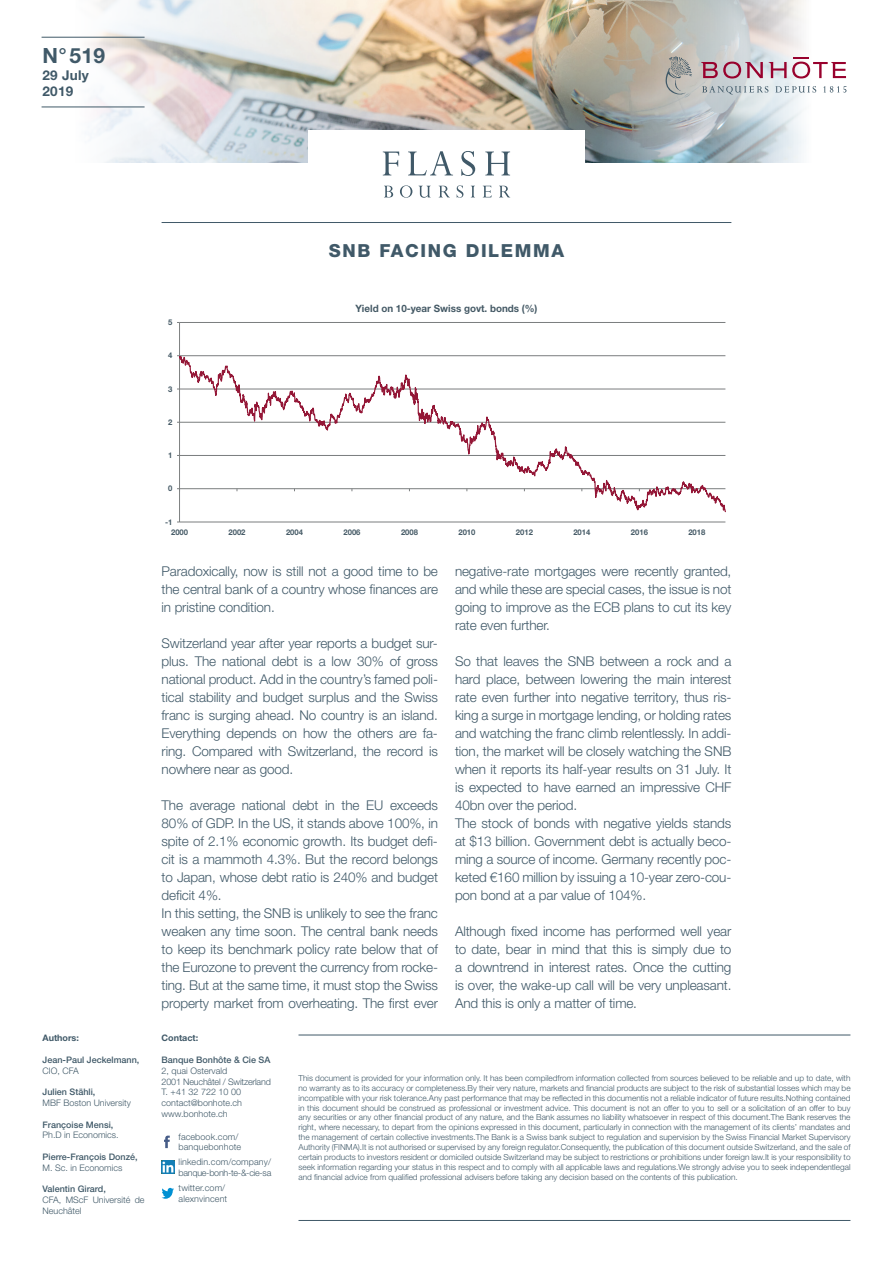
<style>
.page{position:relative;width:893px;height:1263px;background:#fff}
.page>*{position:absolute;margin:0;border:0;box-sizing:border-box;transform-origin:0 0}
.t1{font:700 21px "Helvetica Neue LT Std";color:#405968}
.t2{font:800 18px "Helvetica Neue LT Std";letter-spacing:.09em;color:#405968}
.t3{font:300 13.5px/18px "Helvetica Neue LT Std";letter-spacing:-.01em;color:#405968;text-align:justify}
.t4{font:700 13.5px/16.2px "Helvetica Neue LT Std";letter-spacing:.02em;color:#405968}
.t5{font:700 10.05px "Helvetica Neue LT Std";color:#445965}
.t6{font:300 9px/10.8px "Helvetica Neue LT Std";color:#405968}
.t7{font:500 9px "Helvetica Neue LT Std";color:#405968}
.t8{font:700 9px "Helvetica Neue LT Std";color:#405968}
.t9{font:300 8.25px/9.9px "Helvetica Neue LT Std";color:#405968;text-align:justify}
.t10{font:700 7.95px "Helvetica Neue LT Std";color:#445965}
</style>
<div class="page">
<hr style="left:298px;top:1035px;width:552px;height:1px;background:#405968">
<hr style="left:298px;top:1220px;width:552px;height:1px;background:#405968">
<hr style="left:162px;top:222px;width:569px;height:1px;background:#405968">
<svg style="left:164px;top:1135px;width:6px;height:13px"></svg>
<svg style="left:162px;top:1188px;width:12px;height:11px"></svg>
<svg style="left:161px;top:1161px;width:13px;height:13px"></svg>
<svg style="left:177px;top:322px;width:549px;height:201px"></svg>
<img style="left:402px;top:0;width:61px;height:130px">
<svg style="left:41px;top:0;width:361px;height:163px"></svg>
<hr style="left:42px;top:107px;width:103px;height:1px;background:#405968">
<hr style="left:42px;top:37px;width:103px;height:1px;background:#405968">
<div style="left:308px;top:131px;width:277px;height:36px;background:#fff"></div>
<svg style="left:383px;top:152px;width:16px;height:23px"></svg>
<svg style="left:408px;top:151px;width:45px;height:24px"></svg>
<svg style="left:461px;top:153px;width:14px;height:23px"></svg>
<svg style="left:485px;top:170px;width:25px;height:5px"></svg>
<svg style="left:384px;top:186px;width:9px;height:11px"></svg>
<svg style="left:400px;top:185px;width:12px;height:13px"></svg>
<svg style="left:419px;top:186px;width:12px;height:12px"></svg>
<svg style="left:439px;top:186px;width:10px;height:11px"></svg>
<svg style="left:457px;top:185px;width:6px;height:13px"></svg>
<svg style="left:471px;top:186px;width:4px;height:11px"></svg>
<svg style="left:483px;top:186px;width:9px;height:11px"></svg>
<svg style="left:499px;top:186px;width:11px;height:11px"></svg>
<img style="left:463px;top:0;width:384px;height:170px">
<svg style="left:662px;top:57px;width:30px;height:39px"></svg>
<svg style="left:701px;top:58px;width:145px;height:21px"></svg>
<svg style="left:702px;top:86px;width:66px;height:8px"></svg>
<svg style="left:775px;top:86px;width:41px;height:7px"></svg>
<svg style="left:823px;top:86px;width:23px;height:7px"></svg>
<h1 class="t1" style="left:43px;top:43px;width:64px">N°519</h1>
<p class="t4" style="left:43px;top:66px;width:48px">29 July<br>2019</p>
<h2 class="t2" style="left:329px;top:240px;width:237px">SNB FACING DILEMMA</h2>
<p class="t8" style="left:43px;top:1033px;width:38px">Authors:</p>
<p class="t7" style="left:43px;top:1054px;width:98px">Jean-Paul Jeckelmann,</p>
<p class="t6" style="left:43px;top:1065px;width:38px">CIO, CFA</p>
<p class="t7" style="left:43px;top:1087px;width:54px">Julien Stähli,</p>
<p class="t6" style="left:43px;top:1097px;width:90px">MBF Boston University</p>
<p class="t7" style="left:43px;top:1119px;width:72px">Françoise Mensi,</p>
<p class="t6" style="left:43px;top:1129px;width:78px">Ph.D in Economics.</p>
<p class="t7" style="left:43px;top:1151px;width:97px">Pierre-François Donzé,</p>
<p class="t6" style="left:43px;top:1162px;width:81px">M. Sc. in Economics</p>
<p class="t7" style="left:43px;top:1183px;width:65px">Valentin Girard,</p>
<p class="t6" style="left:43px;top:1194px;width:104px">CFA, MScF Université de<br>Neuchâtel</p>
<p class="t10" style="left:168px;top:317px;width:6px">5</p>
<p class="t10" style="left:168px;top:351px;width:6px">4</p>
<p class="t10" style="left:168px;top:384px;width:6px">3</p>
<p class="t10" style="left:168px;top:417px;width:6px">2</p>
<p class="t10" style="left:168px;top:450px;width:6px">1</p>
<p class="t10" style="left:168px;top:484px;width:6px">0</p>
<p class="t10" style="left:165px;top:517px;width:9px">-1</p>
<p class="t5" style="left:356px;top:302px;width:183px">Yield on 10-year Swiss govt. bonds (%)</p>
<p class="t10" style="left:171px;top:527px;width:19px">2000</p>
<p class="t10" style="left:229px;top:527px;width:19px">2002</p>
<p class="t10" style="left:286px;top:527px;width:19px">2004</p>
<p class="t10" style="left:343px;top:527px;width:19px">2006</p>
<p class="t10" style="left:401px;top:527px;width:19px">2008</p>
<p class="t10" style="left:458px;top:527px;width:19px">2010</p>
<p class="t10" style="left:516px;top:527px;width:19px">2012</p>
<p class="t10" style="left:573px;top:527px;width:19px">2014</p>
<p class="t10" style="left:631px;top:527px;width:19px">2016</p>
<p class="t10" style="left:688px;top:527px;width:19px">2018</p>
<p class="t3" style="left:162px;top:562px;width:278px">Paradoxically, now is still not a good time to be the central bank of a country whose finances are in pristine condition.</p>
<p class="t3" style="left:162px;top:634px;width:278px">Switzerland year after year reports a budget sur&shy;plus. The national debt is a low 30% of gross national product. Add in the country’s famed poli&shy;tical stability and budget surplus and the Swiss franc is surging ahead. No country is an island.<br>Everything depends on how the others are fa&shy;ring. Compared with Switzerland, the record is nowhere near as good.</p>
<p class="t3" style="left:162px;top:796px;width:278px;text-align:left">The average national debt in the EU exceeds 80% of GDP. In the US, it stands above 100%, in spite of 2.1% economic growth. Its budget defi&shy;cit is a mammoth 4.3%. But the record belongs to Japan, whose debt ratio is 240% and budget deficit 4%.<br>In this setting, the SNB is unlikely to see the franc weaken any time soon. The central bank needs to keep its benchmark policy rate below that of the Eurozone to prevent the currency from rocke&shy;ting. But at the same time, it must stop the Swiss property market from overheating. The first ever</p>
<p class="t3" style="left:455px;top:562px;width:278px">negative-rate mortgages were recently granted, and while these are special cases, the issue is not going to improve as the ECB plans to cut its key rate even further.</p>
<p class="t3" style="left:455px;top:652px;width:278px;text-align:left">So that leaves the SNB between a rock and a hard place, between lowering the main interest rate even further into negative territory, thus ris&shy;king a surge in mortgage lending, or holding rates and watching the franc climb relentlessly. In addi&shy;tion, the market will be closely watching the SNB when it reports its half-year results on 31 July. It is expected to have earned an impressive CHF 40bn over the period.<br>The stock of bonds with negative yields stands at $13 billion. Government debt is actually beco&shy;ming a source of income. Germany recently poc&shy;keted €160 million by issuing a 10-year zero-cou&shy;pon bond at a par value of 104%.</p>
<p class="t3" style="left:455px;top:922px;width:278px">Although fixed income has performed well year to date, bear in mind that this is simply due to a downtrend in interest rates. Once the cutting is over, the wake-up call will be very unpleasant.<br>And this is only a matter of time.</p>
<p class="t8" style="left:162px;top:1033px;width:38px">Contact:</p>
<p class="t7" style="left:162px;top:1054px;width:110px">Banque Bonhôte &amp; Cie SA</p>
<p class="t6" style="left:162px;top:1065px;width:111px">2, quai Ostervald<br>2001 Neuchâtel / Switzerland<br>T. +41 32 722 10 00 contact@bonhote.ch www.bonhote.ch</p>
<p class="t6" style="left:179px;top:1131px;width:64px">facebook.com/ banquebonhote</p>
<p class="t6" style="left:179px;top:1157px;width:94px">linkedin.com/company/ banque-bonh-te-&amp;-cie-sa</p>
<p class="t6" style="left:179px;top:1182px;width:50px">twitter.com/ alexnvincent</p>
<p class="t9" style="left:298px;top:1073px;width:554px">This document is provided for your information only. It has been compiledfrom information collected from sources believed to be reliable and up to date, with no warranty as to its accuracy or completeness.By their very nature, markets and financial products are subject to the risk of substantial losses which may be incompatible with your risk tolerance.Any past performance that may be reflected in this documentis not a reliable indicator of future results.Nothing contained in this document should be construed as professional or investment advice. This document is not an offer to you to sell or a solicitation of an offer to buy any securities or any other financial product of any nature, and the Bank assumes no liability whatsoever in respect of this document.The Bank reserves the right, where necessary, to depart from the opinions expressed in this document, particularly in connection with the management of its clients’ mandates and the management of certain collective investments.The Bank is a Swiss bank subject to regulation and supervision by the Swiss Financial Market Supervisory Authority (FINMA).It is not authorised or supervised by any foreign regulator.Consequently, the publication of this document outside Switzerland, and the sale of certain products to investors resident or domiciled outside Switzerland may be subject to restrictions or prohibitions under foreign law.It is your responsibility to seek information regarding your status in this respect and to comply with all applicable laws and regulations.We strongly advise you to seek independentlegal and financial advice from qualified professional advisers before taking any decision based on the contents of this publication.</p>
</div>
